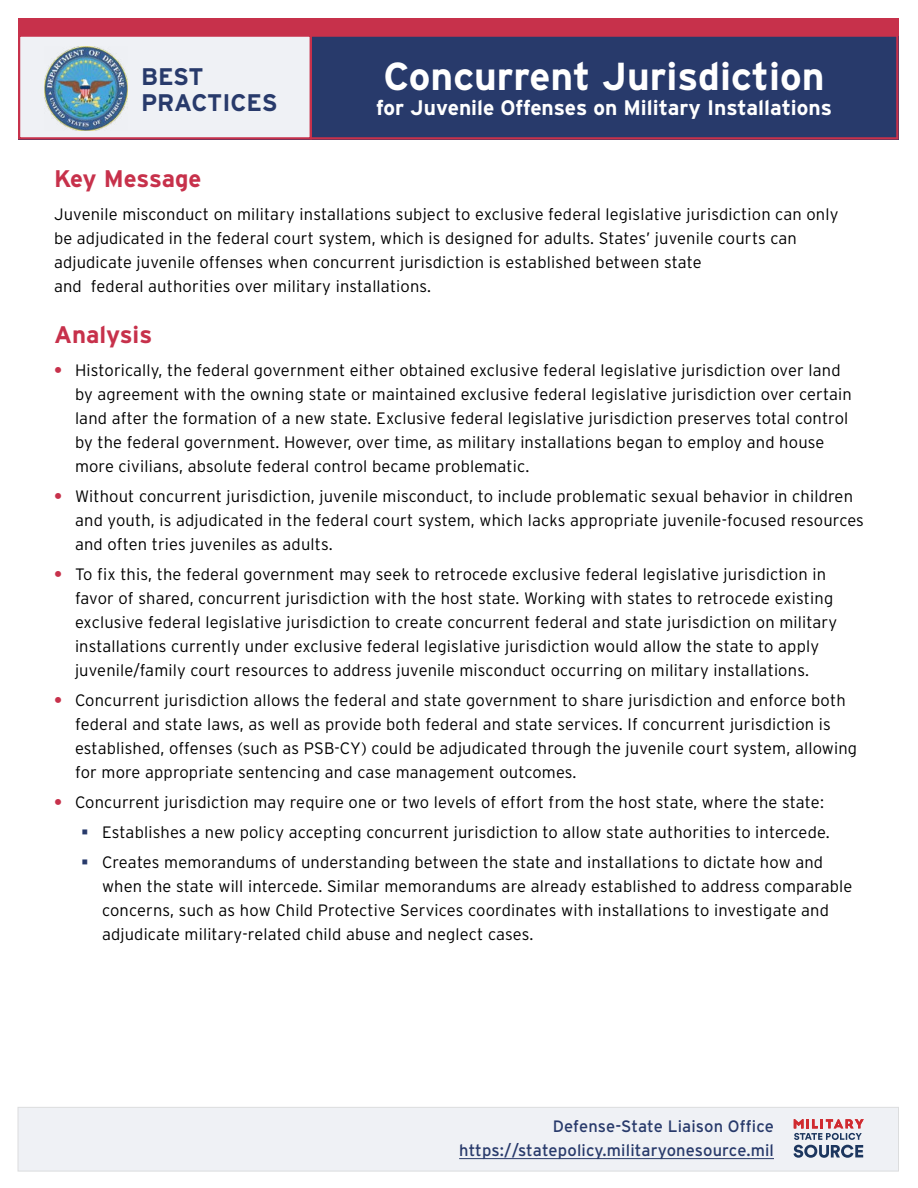
<style>
.page{position:relative;width:918px;height:1188px;background:#fff}
.page>*{position:absolute;margin:0;border:0;box-sizing:border-box;transform-origin:0 0}
.t1{font:700 39px "Interstate";color:#fff}
.t2{font:700 24px "Interstate";color:#c7314b}
.t3{font:700 24px/25.5px "Interstate";letter-spacing:-.015em;color:#283a6b}
.t4{font:700 21px "Interstate";color:#fff}
.t5{font:300 16.5px/24px "Interstate";letter-spacing:.01em;color:#000}
.t6{font:16.5px/24px "Interstate";letter-spacing:.01em;color:#283a6b;text-align:right}
.s1{font-weight:700;color:#c7314b}
</style>
<div class="page">
<div style="left:18px;top:36px;width:880px;height:104px;background:#283a6b"></div>
<div style="left:18px;top:34px;width:294px;height:106px;background:#eff1f5;border:2px solid #c7314b"></div>
<div style="left:18px;top:18px;width:880px;height:18px;background:#c7314b"></div>
<div style="left:310px;top:34px;width:588px;height:106px;border:2px solid #c7314b"></div>
<div style="left:18px;top:1107px;width:881px;height:64px;background:#eff1f5;border:1px solid #dcddde"></div>
<hr style="left:459px;top:1158px;width:315px;height:1px;background:#283a6b">
<svg style="left:794px;top:1119px;width:70px;height:39px"></svg>
<img style="left:44px;top:47px;width:84px;height:83px">
<h2 class="t3" style="left:141px;top:64px;width:138px">BEST<br>PRACTICES</h2>
<h1 class="t1" style="left:384px;top:55px;width:443px">Concurrent Jurisdiction</h1>
<h1 class="t4" style="left:376px;top:96px;width:457px">for Juvenile Offenses on Military Installations</h1>
<h3 class="t2" style="left:54px;top:165px;width:149px">Key Message</h3>
<p class="t5" style="left:54px;top:202px;width:786px">Juvenile misconduct on military installations subject to exclusive federal legislative jurisdiction can only be adjudicated in the federal court system, which is designed for adults. States’ juvenile courts can adjudicate juvenile offenses when concurrent jurisdiction is established between state<br>and federal authorities over military installations.</p>
<h3 class="t2" style="left:54px;top:321px;width:100px">Analysis</h3>
<p class="t5" style="left:75px;top:358px;width:778px;text-indent:-21px"><span class="s1">•</span> Historically, the federal government either obtained exclusive federal legislative jurisdiction over land by agreement with the owning state or maintained exclusive federal legislative jurisdiction over certain land after the formation of a new state. Exclusive federal legislative jurisdiction preserves total control by the federal government. However, over time, as military installations began to employ and house more civilians, absolute federal control became problematic.</p>
<p class="t5" style="left:75px;top:484px;width:791px;text-indent:-21px"><span class="s1">•</span> Without concurrent jurisdiction, juvenile misconduct, to include problematic sexual behavior in children and youth, is adjudicated in the federal court system, which lacks appropriate juvenile-focused resources and often tries juveniles as adults.</p>
<p class="t5" style="left:75px;top:562px;width:764px;text-indent:-21px"><span class="s1">•</span> To fix this, the federal government may seek to retrocede exclusive federal legislative jurisdiction in favor of shared, concurrent jurisdiction with the host state. Working with states to retrocede existing exclusive federal legislative jurisdiction to create concurrent federal and state jurisdiction on military installations currently under exclusive federal legislative jurisdiction would allow the state to apply juvenile/family court resources to address juvenile misconduct occurring on military installations.</p>
<p class="t5" style="left:75px;top:688px;width:784px;text-indent:-21px"><span class="s1">•</span> Concurrent jurisdiction allows the federal and state government to share jurisdiction and enforce both federal and state laws, as well as provide both federal and state services. If concurrent jurisdiction is established, offenses (such as PSB-CY) could be adjudicated through the juvenile court system, allowing for more appropriate sentencing and case management outcomes.</p>
<p class="t5" style="left:54px;top:790px;width:771px"><span class="s1">•</span> Concurrent jurisdiction may require one or two levels of effort from the host state, where the state:</p>
<p class="t5" style="left:102px;top:820px;width:729px">Establishes a new policy accepting concurrent jurisdiction to allow state authorities to intercede.</p>
<p class="t5" style="left:102px;top:850px;width:752px">Creates memorandums of understanding between the state and installations to dictate how and when the state will intercede. Similar memorandums are already established to address comparable concerns, such as how Child Protective Services coordinates with installations to investigate and adjudicate military-related child abuse and neglect cases.</p>
<p class="t6" style="left:459px;top:1115px;width:316px">Defense-State Liaison Office https://statepolicy.militaryonesource.mil</p>
</div>
